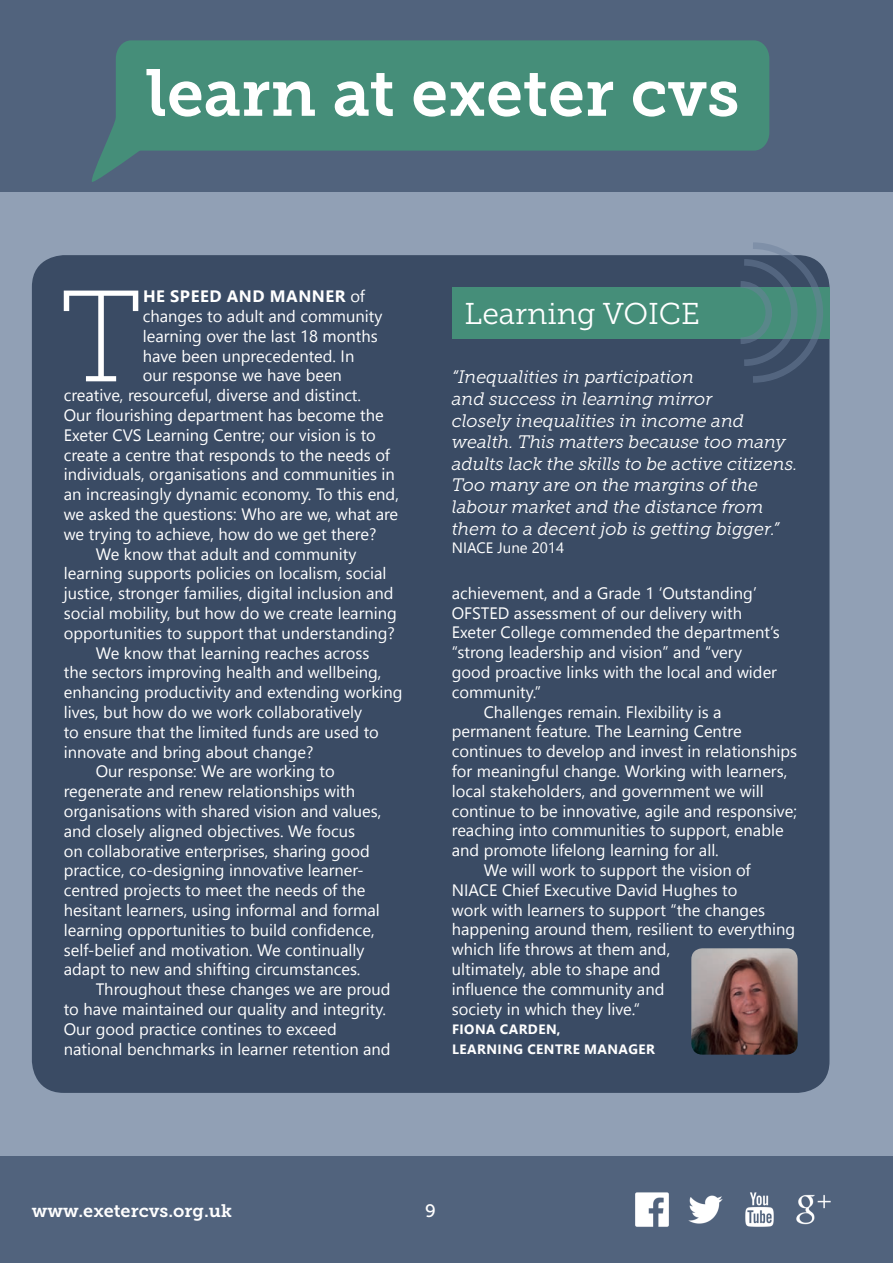
<style>
.page{position:relative;width:893px;height:1263px;background:#91a0b5}
.page>*{position:absolute;margin:0;border:0;box-sizing:border-box;transform-origin:0 0}
.t1{font:129.6px "Museo Slab 100";color:#fff}
.t2{font:66px "Museo Slab 700";color:#fff}
.t3{font:30px "Museo Slab 300";color:#fff}
.t4{font:italic 18px/21.6px "Museo Slab 300";color:#fff}
.t5{font:18px "Museo Slab 700";color:#fff}
.t6{font:18px "Museo Slab 500";color:#fff}
.t7{font:16.5px "Segoe UI";color:#fff}
.t8{font:700 16.5px "Segoe UI";letter-spacing:.035em;color:#fff}
.t9{font:15px "Segoe UI";color:#fff}
.t10{font:700 13.5px/19.8px "Segoe UI";letter-spacing:.035em;color:#fff}
.s1{font-weight:400}
</style>
<div class="page">
<div style="left:0;top:0;width:893px;height:191px;background:#51637d"></div>
<div style="left:0;top:1157px;width:893px;height:106px;background:#51637d"></div>
<img style="left:635px;top:1192px;width:196px;height:35px">
<div style="left:32px;top:255px;width:797px;height:838px;background:#3a4b64;border-radius:32px"></div>
<svg style="left:92px;top:118px;width:47px;height:64px"></svg>
<div style="left:116px;top:40px;width:653px;height:111px;background:#458e79"></div>
<img style="left:691px;top:948px;width:107px;height:106px">
<div style="left:452px;top:287px;width:377px;height:51px;background:#458e79"></div>
<svg style="left:739px;top:242px;width:86px;height:141px"></svg>
<h2 class="t2" style="left:147px;top:56px;width:594px">learn at exeter cvs</h2>
<h1 class="t1" style="left:59px;top:267px;width:85px">T</h1>
<p class="t8" style="left:143px;top:283px;width:224px">HE SPEED AND MANNER <span class="s1">of</span></p>
<p class="t7" style="left:143px;top:303px;width:241px">changes to adult and community</p>
<p class="t7" style="left:143px;top:323px;width:237px">learning over the last 18 months</p>
<p class="t7" style="left:143px;top:342px;width:213px">have been unprecedented. In</p>
<p class="t7" style="left:143px;top:362px;width:201px">our response we have been</p>
<p class="t7" style="left:64px;top:382px;width:299px">creative, resourceful, diverse and distinct.</p>
<p class="t7" style="left:64px;top:402px;width:321px">Our flourishing department has become the</p>
<p class="t7" style="left:64px;top:422px;width:314px">Exeter CVS Learning Centre; our vision is to</p>
<p class="t7" style="left:64px;top:441px;width:328px">create a centre that responds to the needs of</p>
<p class="t7" style="left:64px;top:461px;width:333px">individuals, organisations and communities in</p>
<p class="t7" style="left:64px;top:481px;width:337px">an increasingly dynamic economy. To this end,</p>
<p class="t7" style="left:64px;top:501px;width:336px">we asked the questions: Who are we, what are</p>
<p class="t7" style="left:64px;top:521px;width:314px">we trying to achieve, how do we get there?</p>
<p class="t7" style="left:96px;top:540px;width:262px">We know that adult and community</p>
<p class="t7" style="left:64px;top:560px;width:324px">learning supports policies on localism, social</p>
<p class="t7" style="left:64px;top:580px;width:331px">justice, stronger families, digital inclusion and</p>
<p class="t7" style="left:64px;top:600px;width:334px">social mobility, but how do we create learning</p>
<p class="t7" style="left:64px;top:620px;width:333px">opportunities to support that understanding?</p>
<p class="t7" style="left:96px;top:639px;width:275px">We know that learning reaches across</p>
<p class="t7" style="left:64px;top:659px;width:319px">the sectors improving health and wellbeing,</p>
<p class="t7" style="left:64px;top:679px;width:340px">enhancing productivity and extending working</p>
<p class="t7" style="left:64px;top:699px;width:300px">lives, but how do we work collaboratively</p>
<p class="t7" style="left:64px;top:719px;width:317px">to ensure that the limited funds are used to</p>
<p class="t7" style="left:64px;top:738px;width:251px">innovate and bring about change?</p>
<p class="t7" style="left:96px;top:758px;width:241px">Our response: We are working to</p>
<p class="t7" style="left:64px;top:778px;width:293px">regenerate and renew relationships with</p>
<p class="t7" style="left:64px;top:798px;width:319px">organisations with shared vision and values,</p>
<p class="t7" style="left:64px;top:818px;width:293px">and closely aligned objectives. We focus</p>
<p class="t7" style="left:64px;top:837px;width:308px">on collaborative enterprises, sharing good</p>
<p class="t7" style="left:64px;top:857px;width:302px">practice, co-designing innovative learner-</p>
<p class="t7" style="left:64px;top:877px;width:303px">centred projects to meet the needs of the</p>
<p class="t7" style="left:64px;top:897px;width:318px">hesitant learners, using informal and formal</p>
<p class="t7" style="left:64px;top:917px;width:312px">learning opportunities to build confidence,</p>
<p class="t7" style="left:64px;top:936px;width:302px">self-belief and motivation. We continually</p>
<p class="t7" style="left:64px;top:956px;width:298px">adapt to new and shifting circumstances.</p>
<p class="t7" style="left:96px;top:976px;width:296px">Throughout these changes we are proud</p>
<p class="t7" style="left:64px;top:996px;width:324px">to have maintained our quality and integrity.</p>
<p class="t7" style="left:64px;top:1016px;width:275px">Our good practice contines to exceed</p>
<p class="t7" style="left:64px;top:1035px;width:328px">national benchmarks in learner retention and</p>
<h3 class="t3" style="left:465px;top:297px;width:237px">Learning VOICE</h3>
<p class="t4" style="left:452px;top:367px;width:347px">“Inequalities in participation<br>and success in learning mirror<br>closely inequalities in income and wealth. This matters because too many adults lack the skills to be active citizens.<br>Too many are on the margins of the labour market and the distance from them to a decent job is getting bigger.”</p>
<p class="t9" style="left:452px;top:535px;width:114px">NIACE June 2014</p>
<p class="t7" style="left:452px;top:580px;width:306px">achievement, and a Grade 1 ‘Outstanding’</p>
<p class="t7" style="left:452px;top:599px;width:292px">OFSTED assessment of our delivery with</p>
<p class="t7" style="left:452px;top:619px;width:330px">Exeter College commended the department’s</p>
<p class="t7" style="left:452px;top:639px;width:292px">“strong leadership and vision” and “very</p>
<p class="t7" style="left:452px;top:659px;width:327px">good proactive links with the local and wider</p>
<p class="t7" style="left:452px;top:679px;width:91px">community.”</p>
<p class="t7" style="left:484px;top:698px;width:239px">Challenges remain. Flexibility is a</p>
<p class="t7" style="left:452px;top:718px;width:291px">permanent feature. The Learning Centre</p>
<p class="t7" style="left:452px;top:738px;width:347px">continues to develop and invest in relationships</p>
<p class="t7" style="left:452px;top:758px;width:337px">for meaningful change. Working with learners,</p>
<p class="t7" style="left:452px;top:778px;width:314px">local stakeholders, and government we will</p>
<p class="t7" style="left:452px;top:797px;width:347px">continue to be innovative, agile and responsive;</p>
<p class="t7" style="left:452px;top:817px;width:333px">reaching into communities to support, enable</p>
<p class="t7" style="left:452px;top:837px;width:269px">and promote lifelong learning for all.</p>
<p class="t7" style="left:484px;top:857px;width:269px">We will work to support the vision of</p>
<p class="t7" style="left:452px;top:877px;width:287px">NIACE Chief Executive David Hughes to</p>
<p class="t7" style="left:452px;top:896px;width:315px">work with learners to support “the changes</p>
<p class="t7" style="left:452px;top:916px;width:345px">happening around them, resilient to everything</p>
<p class="t7" style="left:452px;top:936px;width:220px">which life throws at them and,</p>
<p class="t7" style="left:452px;top:956px;width:210px">ultimately, able to shape and</p>
<p class="t7" style="left:452px;top:976px;width:214px">influence the community and</p>
<p class="t7" style="left:452px;top:995px;width:190px">society in which they live.“</p>
<p class="t10" style="left:452px;top:1019px;width:204px">FIONA CARDEN,<br>LEARNING CENTRE MANAGER</p>
<p class="t5" style="left:32px;top:1200px;width:202px">www.exetercvs.org.uk</p>
<p class="t6" style="left:425px;top:1200px;width:12px">9</p>
</div>
